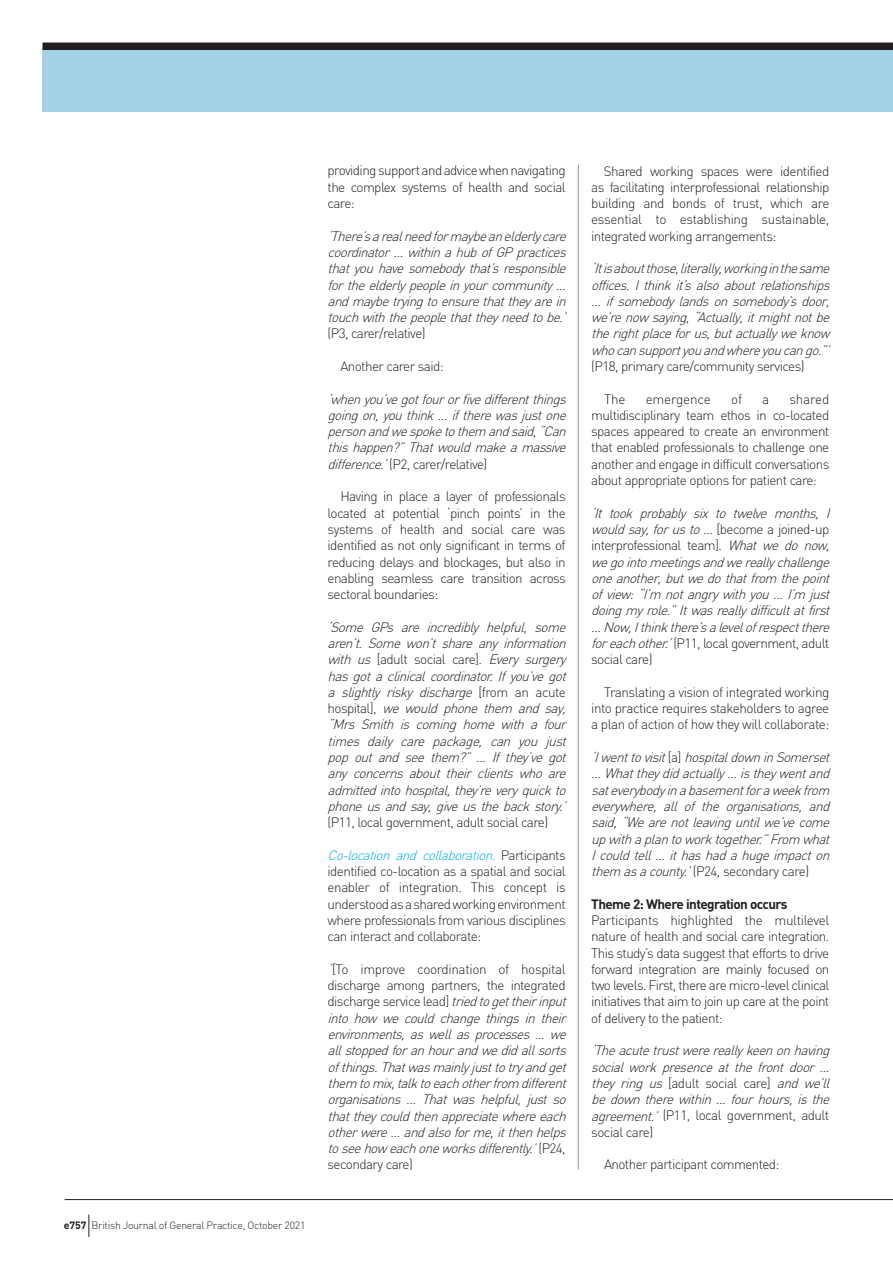
<style>
.page{position:relative;width:893px;height:1263px;background:#fff}
.page>*{position:absolute;margin:0;border:0;box-sizing:border-box;transform-origin:0 0}
.t1{font:italic 300 13.5px/16.4px "DIN";letter-spacing:-.045em;color:#231f20;text-align:justify}
.t2{font:300 13.5px/16.4px "DIN";letter-spacing:-.045em;color:#231f20;text-align:justify}
.t3{font:700 13.5px "DIN";letter-spacing:-.045em;color:#231f20}
.t4{font:300 13.5px "DIN";letter-spacing:-.01em;color:#231f20}
.t5{font:300 10.5px "DIN";letter-spacing:-.025em;color:#231f20}
.s1{font-weight:700}
.s2{font-style:normal}
.s3{font-style:italic;color:#00aeef}
</style>
<div class="page">
<div style="left:43px;top:48px;width:850px;height:64px;background:#a2d2e3"></div>
<div style="left:43px;top:43px;width:850px;height:7px;background:#231f20"></div>
<hr style="left:578px;top:165px;width:1px;height:1004px;background:#939598">
<svg style="left:88px;top:1214px;width:1px;height:23px"></svg>
<hr style="left:65px;top:1199px;width:828px;height:1px;background:#231f20">
<p class="t5" style="left:64px;top:1219px;width:243px"><span class="s1">e757</span> British Journal of General Practice, October 2021</p>
<p class="t2" style="left:328px;top:162px;width:240px">providing support and advice when navigating the complex systems of health and social care:</p>
<p class="t1" style="left:328px;top:227px;width:244px">‘There’sarealneedformaybeanelderlycare coordinator…withinahubofGPpractices thatyouhavesomebodythat’sresponsible fortheelderlypeopleinyourcommunity… andmaybetryingtoensurethattheyarein touchwiththepeoplethattheyneedtobe.’</p>
<p class="t2" style="left:328px;top:325px;width:100px">(P3, carer/relative)</p>
<p class="t2" style="left:340px;top:358px;width:105px">Another carer said:</p>
<p class="t1" style="left:328px;top:390px;width:244px">‘whenyou’vegotfourorfivedifferentthings goingon,youthink…iftherewasjustone personandwespoketothem andsaid,“Can thishappen?”Thatwouldmakeamassive difference.’<span class="s2">(P2, carer/relative)</span></p>
<p class="t2" style="left:328px;top:488px;width:240px;text-indent:13px">Having in place a layer of professionals located at potential ‘pinch points’ in the systems of health and social care was identified as not only significant in terms of reducing delays and blockages, but also in enabling seamless care transition across sectoral boundaries:</p>
<p class="t1" style="left:328px;top:618px;width:244px;text-align:left">‘Some GPs are incredibly helpful, some aren’t. Some won’t share any information with us <span class="s2">[adult social care].</span> Every surgery hasgotaclinicalcoordinator.Ifyou’vegot a slightly risky discharge <span class="s2">[ f ro m a n a c u t e h o s p i t a l ] ,</span> we would phone them and say, “Mrs Smith is coming home with a four times daily care package, can you just pop out and see them?” … If they’ve got any concerns about their clients who are admittedintohospital,they’reveryquickto phoneusandsay,giveusthebackstory.’</p>
<p class="t2" style="left:328px;top:814px;width:222px">(P11, local government, adult social care)</p>
<p class="t2" style="left:328px;top:847px;width:240px"><span class="s3">Co-location and collaboration.</span> P a rt i c i p a n t s identified co-location as a spatial and social enabler of integration. This concept is understood as a shared working environment where professionals from various disciplines can interact and collaborate:</p>
<p class="t1" style="left:328px;top:961px;width:244px;text-align:left">‘<span class="s2">[To improve coordination of hospital discharge among partners, the integrated discharge service lead]</span> triedtogettheirinput into how we could change things in their environments, as well as processes … we allstoppedforanhourandwedidallsorts ofthings.Thatwasmainlyjusttotryandget them tomix,talktoeachotherfrom different organisations … That was helpful, just so thattheycouldthenappreciatewhereeach otherwere…andalsoforme,itthenhelps toseehoweachoneworksdifferently.’<span class="s2">( P 2 4 , secondary care)</span></p>
<p class="t2" style="left:591px;top:162px;width:240px;text-indent:13px">Shared working spaces were identified as facilitating interprofessional relationship building and bonds of trust, which are essential to establishing sustainable, integrated working arrangements:</p>
<p class="t1" style="left:591px;top:260px;width:244px">‘Itisaboutthose,literally,workinginthesame offices.Ithinkit’salsoaboutrelationships …ifsomebodylandsonsomebody’sdoor, we’renowsaying,“Actually,itmightnotbe therightplaceforus,butactuallyweknow whocansupportyouandwhereyoucango.”’</p>
<p class="t2" style="left:591px;top:358px;width:215px">(P18, primary care/community services)</p>
<p class="t2" style="left:604px;top:390px;width:23px">The</p>
<p class="t4" style="left:646px;top:390px;width:67px">emergence</p>
<p class="t2" style="left:731px;top:390px;width:13px">of</p>
<p class="t2" style="left:762px;top:390px;width:9px">a</p>
<p class="t2" style="left:591px;top:390px;width:240px;text-indent:198px">shared multidisciplinary team ethos in co-located spaces appeared to create an environment that enabled professionals to challenge one another and engage in difficult conversations about appropriate options for patient care:</p>
<p class="t1" style="left:591px;top:504px;width:244px;text-align:left">‘It took probably six to twelve months, I wouldsay,forusto…<span class="s2">[become a joined-up interprofessional team].</span> What we do now, wegointomeetingsandwereallychallenge oneanother,butwedothatfrom thepoint ofview:“I’m notangrywithyou…I’m just doingmyrole.”Itwasreallydifficultatfirst …Now,Ithinkthere’salevelofrespectthere foreachother.’<span class="s2">(P11, local government, adult social care)</span></p>
<p class="t2" style="left:591px;top:684px;width:240px;text-indent:13px">Translating a vision of integrated working into practice requires stakeholders to agree a plan of action of how they will collaborate:</p>
<p class="t1" style="left:591px;top:749px;width:244px">‘Iwenttovisit<span class="s2">[ a ]</span> hospitaldowninSomerset … Whattheydidactually… istheywentand sateverybodyinabasementforaweekfrom everywhere, all of the organisations, and said,“Wearenotleavinguntilwe’vecome upwithaplantoworktogether.”From what Icouldtell… ithashadahugeimpacton them asacounty.’<span class="s2">(P24, secondary care)</span></p>
<p class="t3" style="left:591px;top:895px;width:198px">Theme 2: Where integration occurs</p>
<p class="t2" style="left:591px;top:912px;width:240px">Participants highlighted the multilevel nature of health and social care integration.<br>This study’s data suggest that efforts to drive forward integration are mainly focused on two levels. First, there are micro-level clinical initiatives that aim to join up care at the point of delivery to the patient:</p>
<p class="t1" style="left:591px;top:1042px;width:244px;text-align:left">‘Theacutetrustwerereallykeenonhaving social work presence at the front door … they ring us <span class="s2">[adult social care]</span> and we’ll bedowntherewithin… fourhours,isthe agreement.’ <span class="s2">(P11, local government, adult social care)</span></p>
<p class="t2" style="left:604px;top:1156px;width:177px">Another participant commented:</p>
</div>
